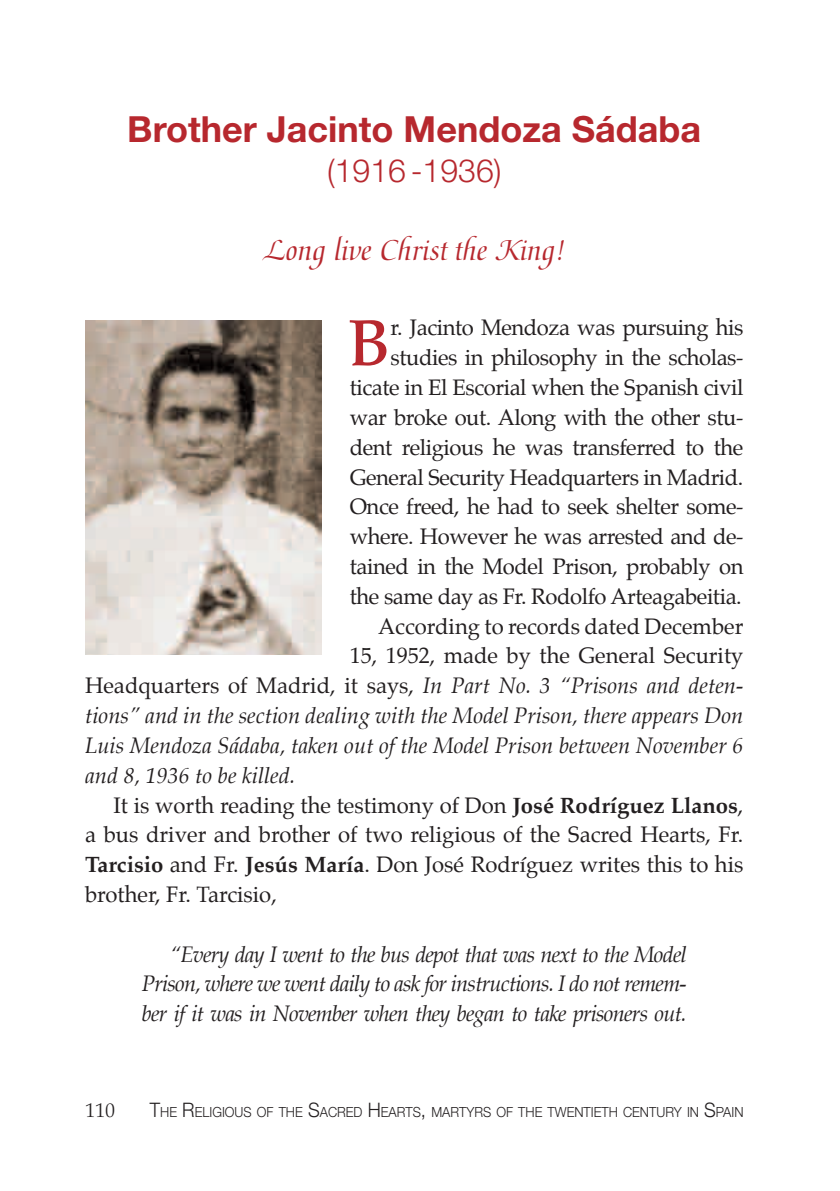
<style>
.page{position:relative;width:840px;height:1191px;background:#fff}
.page>*{position:absolute;margin:0;border:0;box-sizing:border-box;transform-origin:0 0}
.t1{font:500 65px "Palatino";color:#b7282e}
.t2{font:700 36px "Helvetica Neue";color:#b7282e}
.t3{font:32px "Medici Script";color:#b7282e}
.t4{font:300 32px "Helvetica Neue";color:#b7282e}
.t5{font:22px "Palatino";letter-spacing:-.02em;color:#231f20}
.t6{font:22px "Palatino";color:#231f20}
.t7{font:italic 22px/29.8px "Palatino";color:#231f20;text-align:justify}
.t8{font:300 20px "Palatino";color:#231f20}
.t9{font:300 14px "Helvetica Neue";color:#231f20;scale:.93 1}
.s1{font-style:italic}
.s2{font-weight:700}
.s3{font-size:20px}
</style>
<div class="page">
<img style="left:85px;top:320px;width:236px;height:334px">
<h2 class="t2" style="left:127px;top:106px;width:575px">Brother Jacinto Mendoza Sádaba</h2>
<h3 class="t4" style="left:327px;top:151px;width:176px">(1916 -1936)</h3>
<h3 class="t3" style="left:264px;top:231px;width:302px">Long live Christ the King!</h3>
<h1 class="t1" style="left:349px;top:305px;width:42px">B</h1>
<p class="t5" style="left:390px;top:310px;width:354px">r. Jacinto Mendoza was pursuing his</p>
<p class="t5" style="left:390px;top:339px;width:354px">studies in philosophy in the scholas-</p>
<p class="t5" style="left:349px;top:369px;width:395px">ticate in El Escorial when the Spanish civil</p>
<p class="t5" style="left:349px;top:399px;width:395px">war broke out. Along with the other stu-</p>
<p class="t5" style="left:349px;top:429px;width:395px">dent religious he was transferred to the</p>
<p class="t5" style="left:349px;top:459px;width:395px">General Security Headquarters in Madrid.</p>
<p class="t5" style="left:349px;top:488px;width:395px">Once freed, he had to seek shelter some-</p>
<p class="t5" style="left:349px;top:518px;width:395px">where. However he was arrested and de-</p>
<p class="t5" style="left:349px;top:548px;width:395px">tained in the Model Prison, probably on</p>
<p class="t5" style="left:349px;top:578px;width:393px">the same day as Fr. Rodolfo Arteagabeitia.</p>
<p class="t6" style="left:378px;top:608px;width:366px">According to records dated December</p>
<p class="t6" style="left:349px;top:637px;width:395px">15, 1952, made by the General Security</p>
<p class="t6" style="left:85px;top:667px;width:659px">Headquarters of Madrid, it says, <span class="s1">In Part No. 3 “Prisons and deten-</span></p>
<p class="t7" style="left:85px;top:701px;width:659px">tions” and in the section dealing with the Model Prison, there appears Don</p>
<p class="t7" style="left:85px;top:730px;width:659px">Luis Mendoza Sádaba, taken out of the Model Prison between November 6</p>
<p class="t7" style="left:85px;top:760px;width:212px">and 8, 1936 to be killed.</p>
<p class="t6" style="left:113px;top:786px;width:631px">It is worth reading the testimony of Don <span class="s2">José Rodríguez Llanos</span>,</p>
<p class="t6" style="left:85px;top:816px;width:659px">a bus driver and brother of two religious of the Sacred Hearts, Fr.</p>
<p class="t6" style="left:85px;top:846px;width:659px"><span class="s2">Tarcisio</span> and Fr. <span class="s2">Jesús María</span>. Don José Rodríguez writes this to his</p>
<p class="t6" style="left:85px;top:876px;width:193px">brother, Fr. Tarcisio,</p>
<p class="t7" style="left:142px;top:939px;width:546px;text-indent:28px">“Every day I went to the bus depot that was next to the Model Prison, where we went daily to ask for instructions. I do not remem&shy;ber if it was in November when they began to take prisoners out.</p>
<p class="t8" style="left:85px;top:1098px;width:31px">110</p>
<p class="t9" style="left:150px;top:1103px;width:639px"><span class="s3">T</span>HE <span class="s3">R</span>ELIGIOUS OF THE <span class="s3">S</span>ACRED <span class="s3">H</span> EARTS<span class="s3">,</span> MARTYRS OF THE TWENTIETH CENTURY IN <span class="s3">S</span>PAIN</p>
</div>
